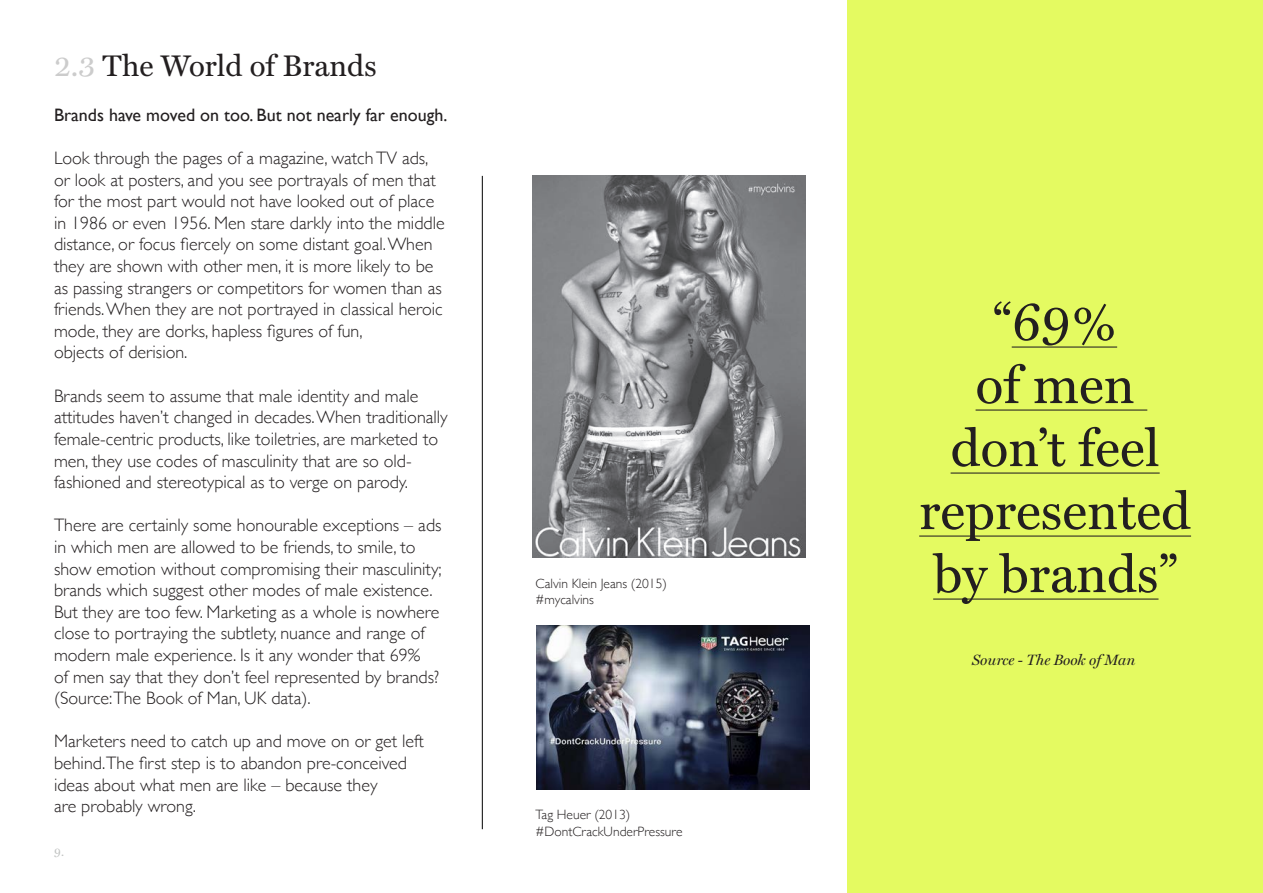
<style>
.page{position:relative;width:1263px;height:893px;background:#fff}
.page>*{position:absolute;margin:0;border:0;box-sizing:border-box;transform-origin:0 0}
.t1{font:52.5px "Miller Text Roman";color:#231f20}
.t2{font:30px "Miller Text Roman";color:#231f20}
.t3{font:300 18px/21.6px "Gill Sans";color:#231f20}
.t4{font:18px "Gill Sans";color:#231f20}
.t5{font:italic 15px "Miller Display";color:#231f20}
.t6{font:300 13.5px "Gill Sans";color:#231f20}
.t7{font:12px "Miller Text Roman";color:#c1c3c2}
.s1{color:#ccc}
</style>
<div class="page">
<div style="left:847px;top:0;width:416px;height:893px;background:#e4fa61"></div>
<hr style="left:1012px;top:346px;width:105px;height:2px;background:#231f20">
<hr style="left:975px;top:409px;width:172px;height:2px;background:#231f20">
<hr style="left:950px;top:472px;width:210px;height:2px;background:#231f20">
<hr style="left:919px;top:535px;width:272px;height:2px;background:#231f20">
<hr style="left:933px;top:598px;width:225px;height:2px;background:#231f20">
<img style="left:537px;top:625px;width:272px;height:165px">
<img style="left:532px;top:176px;width:273px;height:381px">
<hr style="left:482px;top:176px;width:1px;height:653px;background:#000">
<p class="t2" style="left:54px;top:48px;width:324px"><span class="s1">2.3</span> The World of Brands</p>
<p class="t4" style="left:54px;top:104px;width:395px">Brands have moved on too. But not nearly far enough.</p>
<p class="t3" style="left:54px;top:147px;width:392px">Look through the pages of a magazine, watch TV ads, or look at posters, and you see portrayals of men that for the most part would not have looked out of place in 1986 or even 1956. Men stare darkly into the middle distance, or focus fiercely on some distant goal. When they are shown with other men, it is more likely to be as passing strangers or competitors for women than as friends. When they are not portrayed in classical heroic mode, they are dorks, hapless figures of fun,</p>
<p class="t3" style="left:54px;top:341px;width:135px">objects of derision.</p>
<p class="t3" style="left:54px;top:384px;width:395px">Brands seem to assume that male identity and male attitudes haven’t changed in decades. When traditionally female-centric products, like toiletries, are marketed to men, they use codes of masculinity that are so old&shy;fashioned and stereotypical as to verge on parody.</p>
<p class="t3" style="left:54px;top:514px;width:389px">There are certainly some honourable exceptions – ads in which men are allowed to be friends, to smile, to show emotion without compromising their masculinity; brands which suggest other modes of male existence.<br>But they are too few. Marketing as a whole is nowhere close to portraying the subtlety, nuance and range of modern male experience. Is it any wonder that 69%<br>of men say that they don’t feel represented by brands? (Source:The Book of Man, UK data).</p>
<p class="t3" style="left:54px;top:730px;width:371px">Marketers need to catch up and move on or get left behind.The first step is to abandon pre-conceived</p>
<p class="t3" style="left:54px;top:773px;width:325px">ideas about what men are like – because they</p>
<p class="t3" style="left:54px;top:795px;width:143px">are probably wrong.</p>
<p class="t7" style="left:54px;top:845px;width:11px">9.</p>
<p class="t6" style="left:536px;top:572px;width:133px">Calvin Klein Jeans (2015)</p>
<p class="t6" style="left:536px;top:589px;width:60px">#mycalvins</p>
<p class="t6" style="left:536px;top:804px;width:96px">Tag Heuer (2013)</p>
<p class="t6" style="left:536px;top:820px;width:148px">#DontCrackUnderPressure</p>
<p class="t1" style="left:993px;top:291px;width:126px">“69%</p>
<p class="t1" style="left:975px;top:354px;width:161px">of men</p>
<p class="t1" style="left:950px;top:417px;width:211px">don’t feel</p>
<p class="t1" style="left:919px;top:480px;width:273px">represented</p>
<p class="t1" style="left:933px;top:543px;width:245px">by brands”</p>
<p class="t5" style="left:972px;top:651px;width:165px">Source - The Book of Man</p>
</div>
